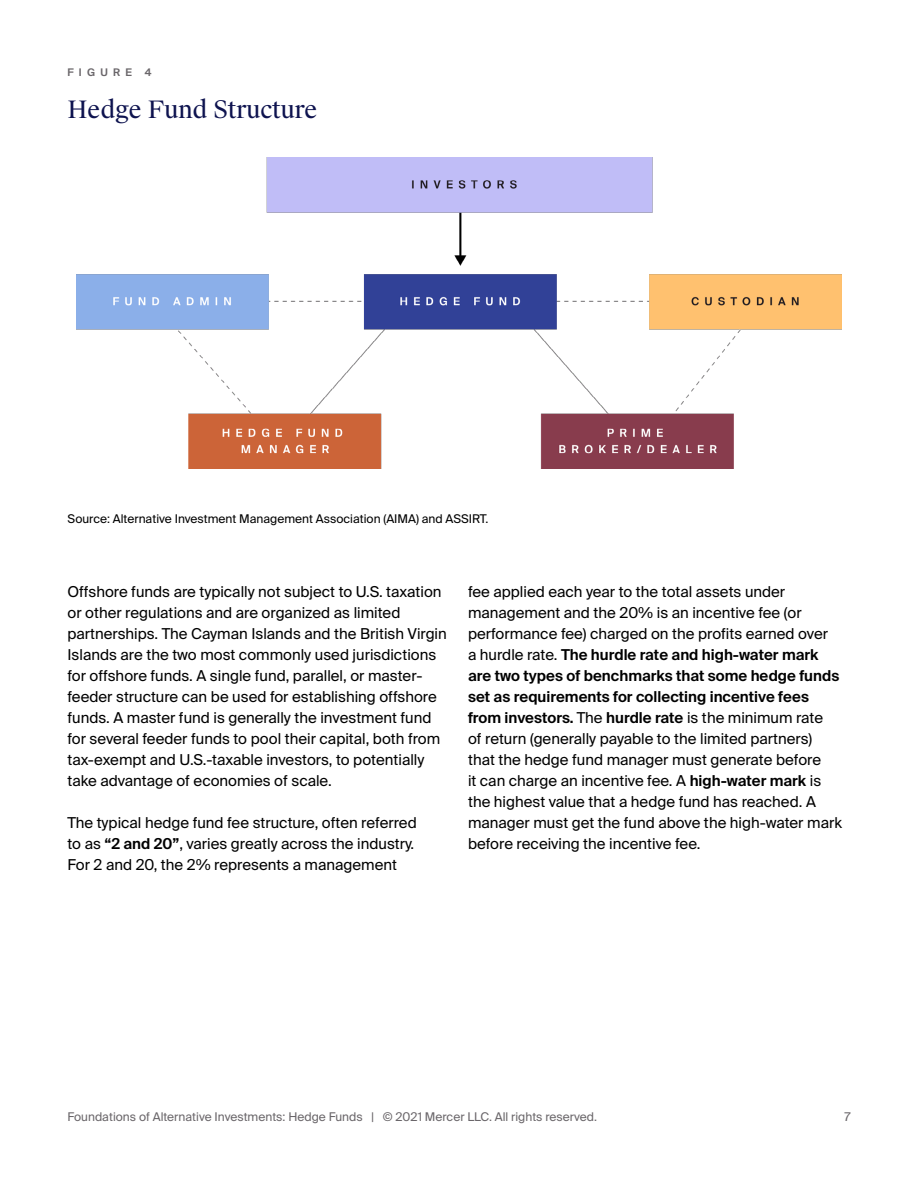
<style>
.page{position:relative;width:918px;height:1188px;background:#fff}
.page>*{position:absolute;margin:0;border:0;box-sizing:border-box;transform-origin:0 0}
.t1{font:24px "Suisse Works";color:#0e134f}
.t2{font:15px/21px "Suisse Intl";color:#000}
.t3{font:12px "Suisse Intl";color:#6a666a}
.t4{font:12px "Suisse Intl";color:#000}
.t5{font:600 10.5px "Suisse Intl";letter-spacing:.5em;color:#6a666a}
.s1{font-weight:600}
</style>
<div class="page">
<img style="left:76px;top:158px;width:766px;height:310px">
<p class="t5" style="left:68px;top:66px;width:85px">FIGURE 4</p>
<h1 class="t1" style="left:68px;top:94px;width:251px">Hedge Fund Structure</h1>
<p class="t4" style="left:68px;top:512px;width:422px">Source: Alternative Investment Management Association (AIMA) and ASSIRT.</p>
<p class="t2" style="left:68px;top:581px;width:381px">Offshore funds are typically not subject to U.S. taxation or other regulations and are organized as limited partnerships. The Cayman Islands and the British Virgin Islands are the two most commonly used jurisdictions for offshore funds. A single fund, parallel, or master&shy;feeder structure can be used for establishing offshore funds. A master fund is generally the investment fund for several feeder funds to pool their capital, both from tax-exempt and U.S.-taxable investors, to potentially take advantage of economies of scale.</p>
<p class="t2" style="left:68px;top:812px;width:351px">The typical hedge fund fee structure, often referred to as <span class="s1">“2 and 20”</span>, varies greatly across the industry.<br>For 2 and 20, the 2% represents a management</p>
<p class="t2" style="left:468px;top:581px;width:375px">fee applied each year to the total assets under management and the 20% is an incentive fee (or performance fee) charged on the profits earned over<br>a hurdle rate. <span class="s1">The hurdle rate and high-water mark are two types of benchmarks that some hedge funds set as requirements for collecting incentive fees from investors.</span> The <span class="s1">hurdle rate</span> is the minimum rate<br>of return (generally payable to the limited partners) that the hedge fund manager must generate before<br>it can charge an incentive fee. A <span class="s1">high-water mark</span> is the highest value that a hedge fund has reached. A manager must get the fund above the high-water mark before receiving the incentive fee.</p>
<p class="t3" style="left:68px;top:1109px;width:531px">Foundations of Alternative Investments: Hedge Funds | © 2021 Mercer LLC. All rights reserved.</p>
<p class="t3" style="left:844px;top:1109px;width:8px">7</p>
</div>
